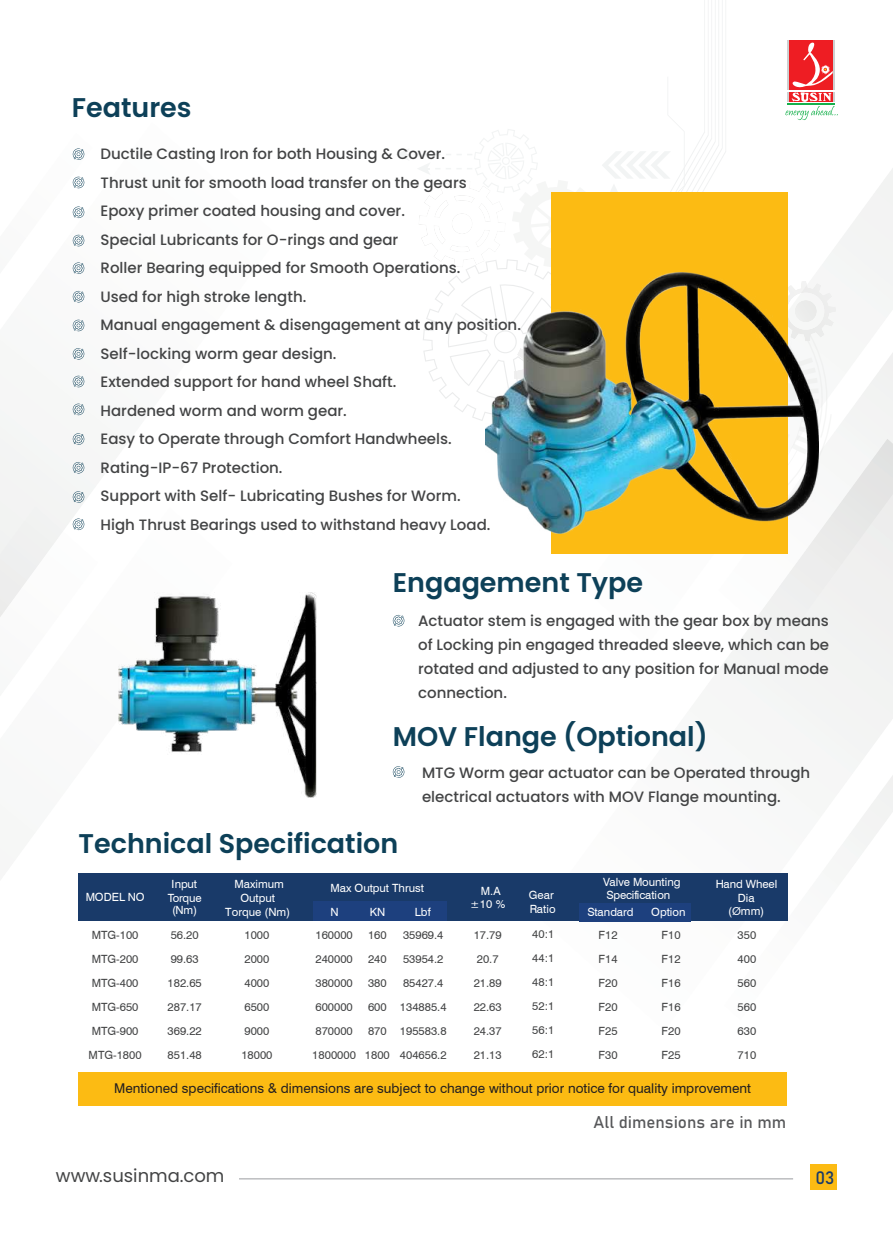
<style>
.page{position:relative;width:893px;height:1255px;background:#fff}
.page>*{position:absolute;margin:0;border:0;box-sizing:border-box;transform-origin:0 0}
.t1{font:600 27px "Poppins";color:#0d4058}
.t2{font:18px "Poppins";color:#434445}
.t3{font:17.7px "Bahnschrift";color:#193a69}
.t4{font:16.8px "Bahnschrift";color:#57585a}
.t5{font:500 15px/28.5px "Poppins";color:#434445}
.t6{font:13.5px "Swiss 721 BT";color:#231f20}
.t7{font:11.25px/24px "Swiss 721 BT";color:#434445}
.t8{font:11.25px/13.6px "Swiss 721 BT";color:#fff;text-align:center}
.s1{font-family:"Poppins"}
</style>
<div class="page">
<svg style="left:838px;top:168px;width:55px;height:270px;fill:#f4f6f5"></svg>
<svg style="left:551px;top:438px;width:342px;height:484px"></svg>
<div style="left:0;top:290px;width:95px;height:201px;background:#f6f7f6"></div>
<div style="left:551px;top:192px;width:237px;height:361px;background:#fcbb13"></div>
<hr style="left:239px;top:1177px;width:554px;height:2px;background:#bcbdc0">
<div style="left:811px;top:1164px;width:26px;height:26px;background:#fcbb13"></div>
<img style="left:118px;top:592px;width:198px;height:205px">
<svg style="left:72px;top:148px;width:13px;height:126px"></svg>
<svg style="left:73px;top:291px;width:11px;height:11px"></svg>
<svg style="left:73px;top:320px;width:11px;height:11px"></svg>
<svg style="left:73px;top:348px;width:11px;height:12px"></svg>
<svg style="left:73px;top:376px;width:11px;height:11px"></svg>
<svg style="left:73px;top:403px;width:11px;height:12px"></svg>
<svg style="left:73px;top:433px;width:11px;height:12px"></svg>
<svg style="left:73px;top:462px;width:11px;height:11px"></svg>
<svg style="left:0;top:491px;width:92px;height:126px"></svg>
<svg style="left:397px;top:0;width:441px;height:534px"></svg>
<svg style="left:393px;top:615px;width:11px;height:11px"></svg>
<svg style="left:393px;top:766px;width:11px;height:11px"></svg>
<img style="left:485px;top:272px;width:334px;height:261px">
<div style="left:79px;top:873px;width:75px;height:48px;background:#193a69"></div>
<div style="left:154px;top:873px;width:78px;height:48px;background:#193a69"></div>
<div style="left:305px;top:873px;width:105px;height:48px;background:#193a69"></div>
<div style="left:226px;top:873px;width:79px;height:48px;background:#193a69"></div>
<div style="left:410px;top:873px;width:75px;height:48px;background:#193a69"></div>
<div style="left:485px;top:873px;width:99px;height:48px;background:#193a69"></div>
<div style="left:561px;top:873px;width:151px;height:30px;background:#193a69"></div>
<div style="left:691px;top:873px;width:96px;height:48px;background:#193a69"></div>
<div style="left:579px;top:903px;width:52px;height:18px;background:#1d407e"></div>
<div style="left:631px;top:903px;width:60px;height:18px;background:#1d407e"></div>
<div style="left:79px;top:1072px;width:708px;height:33px;background:#fcbb13"></div>
<div style="left:313px;top:901px;width:133px;height:20px;background:#1d407e"></div>
<h1 class="t1" style="left:72px;top:92px;width:121px">Features</h1>
<p class="t5" style="left:101px;top:140px;width:422px">Ductile Casting Iron for both Housing &amp; Cover.<br>Thrust unit for smooth load transfer on the gears<br>Epoxy primer coated housing and cover.<br>Special Lubricants for O-rings and gear<br>Roller Bearing equipped for Smooth Operations.<br>Used for high stroke length.<br>Manual engagement &amp; disengagement at any position.<br>Self-locking worm gear design.<br>Extended support for hand wheel Shaft.<br>Hardened worm and worm gear.<br>Easy to Operate through Comfort Handwheels.<br>Rating-IP-67 Protection.<br>Support with Self- Lubricating Bushes for Worm.<br>High Thrust Bearings used to withstand heavy Load.</p>
<h1 class="t1" style="left:393px;top:567px;width:252px">Engagement Type</h1>
<p class="t5" style="left:418px;top:609px;width:412px;line-height:24px;text-align:justify">Actuator stem is engaged with the gear box by means of Locking pin engaged threaded sleeve, which can be rotated and adjusted to any position for Manual mode connection.</p>
<h1 class="t1" style="left:393px;top:721px;width:317px">MOV Flange (Optional)</h1>
<p class="t5" style="left:422px;top:760px;width:390px;line-height:24px">MTG Worm gear actuator can be Operated through electrical actuators with MOV Flange mounting.</p>
<h1 class="t1" style="left:79px;top:827px;width:321px">Technical Specification</h1>
<p class="t8" style="left:168px;top:879px;width:35px;line-height:12.6px">Input<br>Torque (Nm)</p>
<p class="t8" style="left:250px;top:878px;width:36px">Output</p>
<p class="t8" style="left:603px;top:876px;width:79px;text-align:left">Valve Mounting<br>Specification</p>
<p class="t8" style="left:716px;top:879px;width:63px;line-height:13px">Hand Wheel<br>Dia</p>
<p class="t8" style="left:651px;top:906px;width:36px">Option</p>
<p class="t8" style="left:728px;top:904px;width:38px">(<span class="s1">ÿ</span>mm)</p>
<p class="t8" style="left:225px;top:878px;width:66px">Maximum<br>Output<br>Torque (Nm)</p>
<p class="t8" style="left:330px;top:881px;width:95px">Max Output Thrust</p>
<p class="t8" style="left:470px;top:885px;width:37px;line-height:13px">M.A ±10 %</p>
<p class="t7" style="left:474px;top:924px;width:30px">17.79<br>20.7<br>21.89<br>22.63<br>24.37<br>21.13</p>
<p class="t8" style="left:529px;top:889px;width:28px;text-align:left">Gear<br>Ratio</p>
<p class="t7" style="left:532px;top:923px;width:24px;text-align:justify">40:1<br>44:1<br>48:1<br>52:1<br>56:1<br>62:1</p>
<p class="t8" style="left:86px;top:891px;width:60px">MODEL NO</p>
<p class="t8" style="left:255px;top:904px;width:27px">(Nm)</p>
<p class="t8" style="left:415px;top:906px;width:17px">Lbf</p>
<p class="t8" style="left:587px;top:906px;width:48px">Standard</p>
<p class="t7" style="left:599px;top:924px;width:21px;text-align:justify">F12<br>F14<br>F20<br>F20<br>F25<br>F30</p>
<p class="t8" style="left:330px;top:906px;width:10px">N</p>
<p class="t8" style="left:370px;top:906px;width:17px">KN</p>
<p class="t7" style="left:400px;top:923px;width:48px">35969.4<br>53954.2<br>85427.4<br>134885.4<br>195583.8<br>404656.2</p>
<p class="t7" style="left:168px;top:923px;width:36px">56.20<br>99.63<br>182.65<br>287.17<br>369.22<br>851.48</p>
<p class="t7" style="left:89px;top:924px;width:54px">MTG-100<br>MTG-200<br>MTG-400<br>MTG-650<br>MTG-900<br>MTG-1800</p>
<p class="t7" style="left:241px;top:924px;width:33px">1000<br>2000<br>4000<br>6500<br>9000<br>18000</p>
<p class="t7" style="left:312px;top:924px;width:45px">160000<br>240000<br>380000<br>600000<br>870000<br>1800000</p>
<p class="t7" style="left:365px;top:924px;width:26px">160<br>240<br>380<br>600<br>870<br>1800</p>
<p class="t7" style="left:662px;top:924px;width:21px;text-align:justify">F10<br>F12<br>F16<br>F16<br>F20<br>F25</p>
<p class="t7" style="left:738px;top:924px;width:20px;text-align:justify">350<br>400<br>560<br>560<br>630<br>710</p>
<p class="t6" style="left:114px;top:1083px;width:638px">Mentioned specifications &amp; dimensions are subject to change without prior notice for quality improvement</p>
<p class="t4" style="left:593px;top:1114px;width:194px">All dimensions are in mm</p>
<p class="t2" style="left:56px;top:1165px;width:170px">www.susinma.com</p>
<p class="t3" style="left:815px;top:1169px;width:21px">03</p>
</div>
